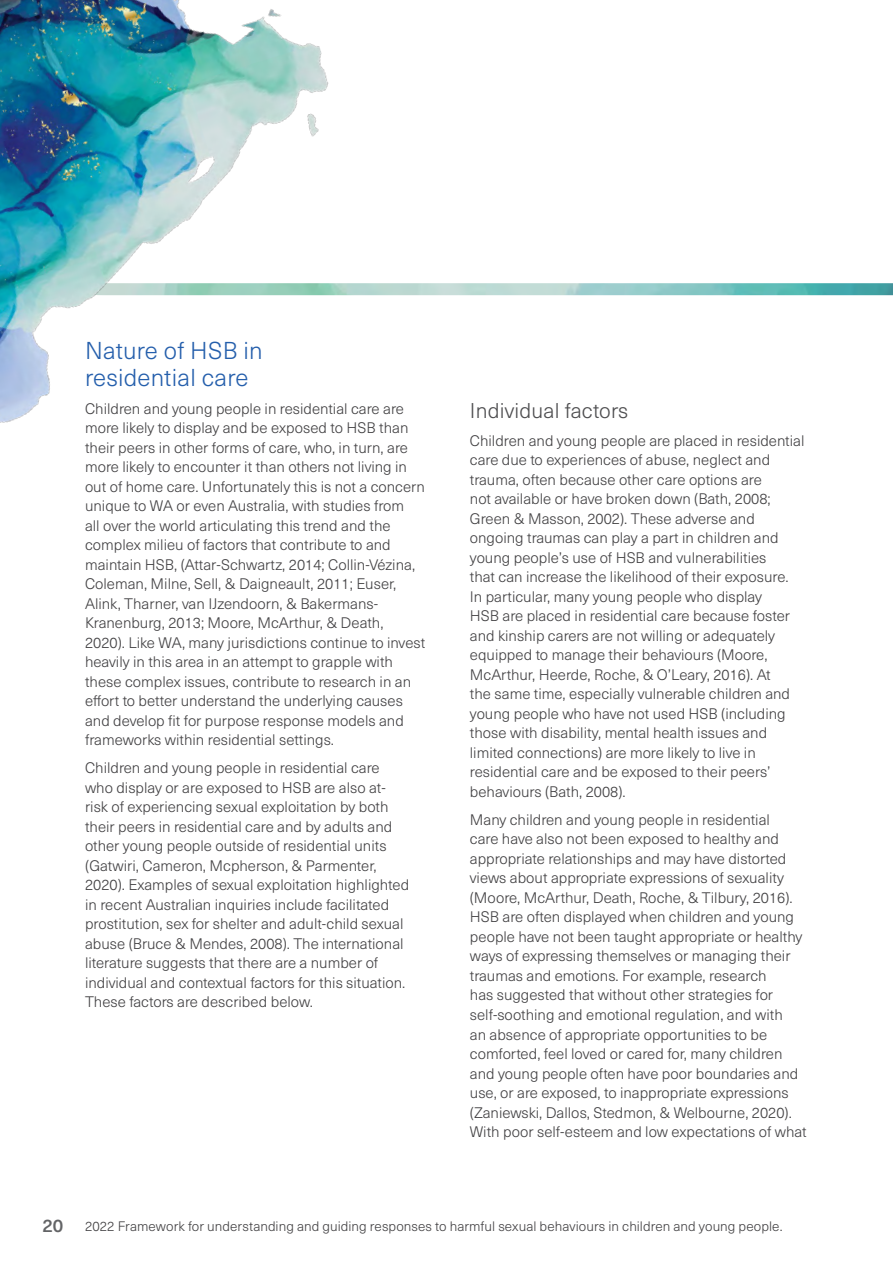
<style>
.page{position:relative;width:893px;height:1263px;background:#fff}
.page>*{position:absolute;margin:0;border:0;box-sizing:border-box;transform-origin:0 0}
.t1{font:300 24px/27px "Neue Haas Unica W1 G";letter-spacing:.01em;color:#255fac}
.t2{font:300 21px "Neue Haas Unica W1 G";letter-spacing:.01em;color:#4d4d4f}
.t3{font:300 15px/19.5px "Neue Haas Unica W1 G";color:#414042}
.t4{font:300 13.5px "Neue Haas Unica W1 G";letter-spacing:.005em;color:#414042}
.s1{font-weight:500;font-size:18px;color:#636466}
</style>
<div class="page">
<img style="left:348px;top:283px;width:545px;height:12px">
<img style="left:0;top:0;width:348px;height:423px">
<h3 class="t1" style="left:85px;top:335px;width:179px">Nature of HSB in residential care</h3>
<p class="t3" style="left:85px;top:398px;width:342px">Children and young people in residential care are more likely to display and be exposed to HSB than their peers in other forms of care, who, in turn, are more likely to encounter it than others not living in out of home care. Unfortunately this is not a concern unique to WA or even Australia, with studies from<br>all over the world articulating this trend and the complex milieu of factors that contribute to and maintain HSB, (Attar-Schwartz, 2014; Collin-Vézina, Coleman, Milne, Sell, &amp; Daigneault, 2011; Euser, Alink, Tharner, van IJzendoorn, &amp; Bakermans-Kranenburg, 2013; Moore, McArthur, &amp; Death, 2020). Like WA, many jurisdictions continue to invest heavily in this area in an attempt to grapple with these complex issues, contribute to research in an efort to better understand the underlying causes and develop ft for purpose response models and frameworks within residential settings.</p>
<p class="t3" style="left:85px;top:757px;width:326px">Children and young people in residential care who display or are exposed to HSB are also at&shy;risk of experiencing sexual exploitation by both their peers in residential care and by adults and other young people outside of residential units (Gatwiri, Cameron, Mcpherson, &amp; Parmenter, 2020). Examples of sexual exploitation highlighted in recent Australian inquiries include facilitated prostitution, sex for shelter and adult-child sexual abuse (Bruce &amp; Mendes, 2008). The international literature suggests that there are a number of individual and contextual factors for this situation.<br>These factors are described below.</p>
<h4 class="t2" style="left:470px;top:395px;width:160px">Individual factors</h4>
<p class="t3" style="left:470px;top:430px;width:336px">Children and young people are placed in residential care due to experiences of abuse, neglect and trauma, often because other care options are<br>not available or have broken down (Bath, 2008; Green &amp; Masson, 2002). These adverse and ongoing traumas can play a part in children and young people’s use of HSB and vulnerabilities<br>that can increase the likelihood of their exposure.<br>In particular, many young people who display<br>HSB are placed in residential care because foster and kinship carers are not willing or adequately equipped to manage their behaviours (Moore, McArthur, Heerde, Roche, &amp; O’Leary, 2016). At<br>the same time, especially vulnerable children and young people who have not used HSB (including those with disability, mental health issues and limited connections) are more likely to live in residential care and be exposed to their peers’ behaviours (Bath, 2008).</p>
<p class="t3" style="left:470px;top:809px;width:338px">Many children and young people in residential<br>care have also not been exposed to healthy and appropriate relationships and may have distorted views about appropriate expressions of sexuality (Moore, McArthur, Death, Roche, &amp; Tilbury, 2016).<br>HSB are often displayed when children and young people have not been taught appropriate or healthy ways of expressing themselves or managing their traumas and emotions. For example, research<br>has suggested that without other strategies for self-soothing and emotional regulation, and with<br>an absence of appropriate opportunities to be comforted, feel loved or cared for, many children and young people often have poor boundaries and use, or are exposed, to inappropriate expressions (Zaniewski, Dallos, Stedmon, &amp; Welbourne, 2020).<br>With poor self-esteem and low expectations of what</p>
<p class="t4" style="left:43px;top:1216px;width:741px"><span class="s1">20</span> 2022 Framework for understanding and guiding responses to harmful sexual behaviours in children and young people.</p>
</div>
